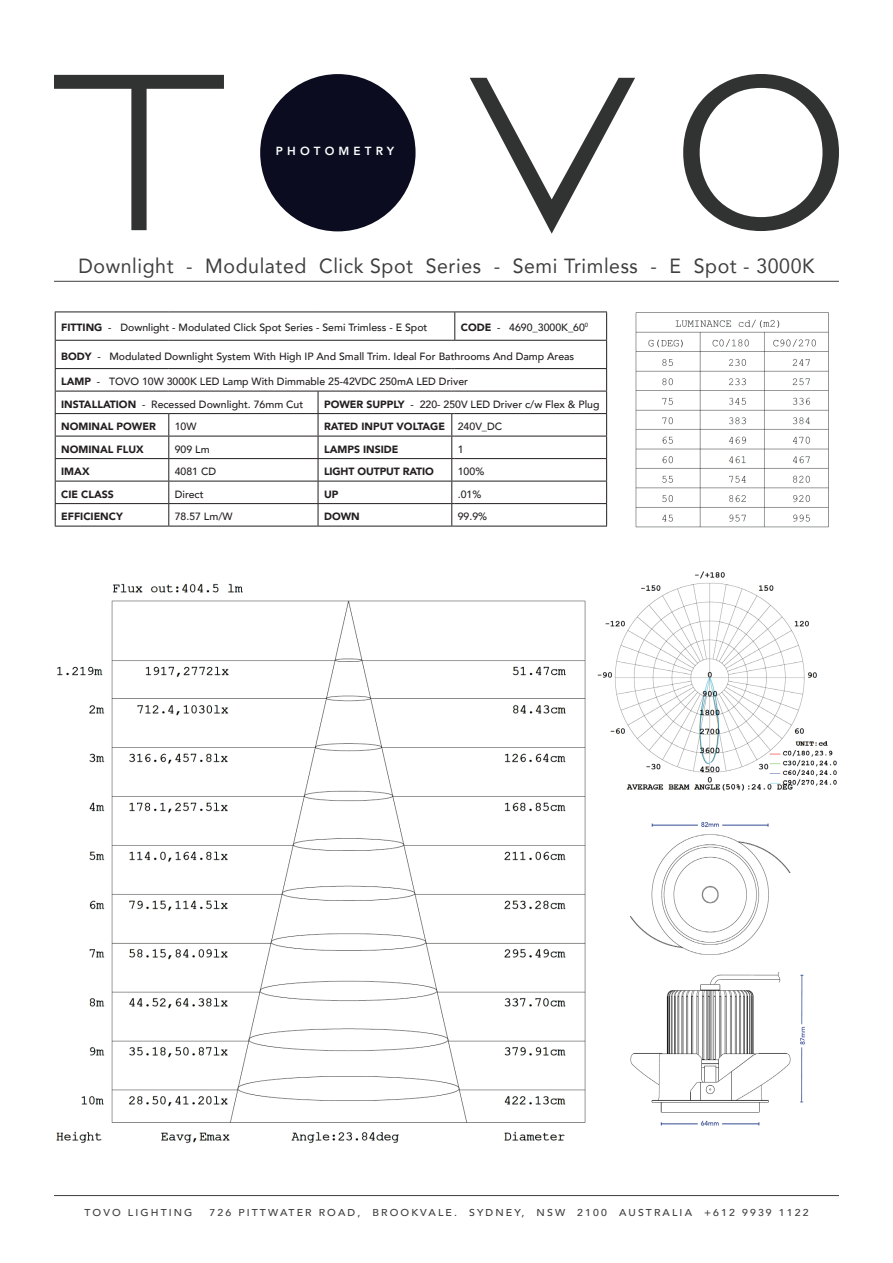
<style>
.page{position:relative;width:893px;height:1263px;background:#fff}
.page>*{position:absolute;margin:0;border:0;box-sizing:border-box;transform-origin:0 0}
.t1{font:20.4px "Avenir";letter-spacing:.03em;color:#3e3e3f;scale:.95 1}
.t2{font:800 11.7px "Avenir";letter-spacing:.35em;color:#fdfefe}
.t3{font:500 10.5px/22.5px "Avenir";color:#231f20}
.t4{font:900 10.5px "Avenir";color:#231f20}
.t5{font:500 10.05px "Avenir";letter-spacing:.2em;color:#3e3e3f;scale:1.05 1}
.s1{font-weight:900}
.s2{font-weight:500}
</style>
<div class="page">
<svg style="left:54px;top:75px;width:170px;height:155px"></svg>
<svg style="left:470px;top:78px;width:165px;height:156px"></svg>
<svg style="left:683px;top:74px;width:156px;height:157px"></svg>
<div style="left:260px;top:74px;width:156px;height:157px;background:#0b0c20;border-radius:50%"></div>
<hr style="left:54px;top:1195px;width:785px;height:1px;background:#3e3e3f">
<hr style="left:54px;top:281px;width:785px;height:1px;background:#3e3e3f">
<hr style="left:55px;top:312px;width:114px;height:1px;background:#231f20">
<hr style="left:169px;top:312px;width:149px;height:1px;background:#231f20">
<hr style="left:318px;top:312px;width:134px;height:1px;background:#231f20">
<hr style="left:455px;top:312px;width:152px;height:1px;background:#231f20">
<hr style="left:55px;top:340px;width:114px;height:1px;background:#231f20">
<hr style="left:169px;top:340px;width:149px;height:1px;background:#231f20">
<hr style="left:318px;top:340px;width:134px;height:1px;background:#231f20">
<svg style="left:452px;top:312px;width:3px;height:29px"></svg>
<hr style="left:455px;top:340px;width:152px;height:1px;background:#231f20">
<hr style="left:55px;top:368px;width:114px;height:1px;background:#231f20">
<hr style="left:169px;top:368px;width:149px;height:1px;background:#231f20">
<hr style="left:318px;top:368px;width:134px;height:1px;background:#231f20">
<hr style="left:455px;top:368px;width:152px;height:1px;background:#231f20">
<hr style="left:55px;top:391px;width:114px;height:1px;background:#231f20">
<hr style="left:169px;top:391px;width:149px;height:1px;background:#231f20">
<hr style="left:318px;top:391px;width:134px;height:1px;background:#231f20">
<hr style="left:455px;top:391px;width:152px;height:1px;background:#231f20">
<hr style="left:55px;top:413px;width:114px;height:1px;background:#231f20">
<hr style="left:169px;top:413px;width:149px;height:1px;background:#231f20">
<hr style="left:318px;top:413px;width:134px;height:1px;background:#231f20">
<hr style="left:455px;top:413px;width:152px;height:1px;background:#231f20">
<hr style="left:55px;top:436px;width:114px;height:1px;background:#231f20">
<hr style="left:169px;top:436px;width:149px;height:1px;background:#231f20">
<hr style="left:318px;top:436px;width:134px;height:1px;background:#231f20">
<hr style="left:455px;top:436px;width:152px;height:1px;background:#231f20">
<hr style="left:55px;top:458px;width:114px;height:1px;background:#231f20">
<hr style="left:169px;top:458px;width:149px;height:1px;background:#231f20">
<hr style="left:318px;top:458px;width:134px;height:1px;background:#231f20">
<hr style="left:455px;top:458px;width:152px;height:1px;background:#231f20">
<hr style="left:55px;top:481px;width:114px;height:1px;background:#231f20">
<hr style="left:169px;top:481px;width:149px;height:1px;background:#231f20">
<hr style="left:318px;top:481px;width:134px;height:1px;background:#231f20">
<hr style="left:455px;top:481px;width:152px;height:1px;background:#231f20">
<hr style="left:55px;top:503px;width:114px;height:1px;background:#231f20">
<svg style="left:55px;top:312px;width:1px;height:214px"></svg>
<hr style="left:169px;top:503px;width:149px;height:1px;background:#231f20">
<svg style="left:168px;top:414px;width:1px;height:112px"></svg>
<hr style="left:318px;top:503px;width:134px;height:1px;background:#231f20">
<svg style="left:318px;top:391px;width:1px;height:135px"></svg>
<hr style="left:455px;top:503px;width:152px;height:1px;background:#231f20">
<svg style="left:606px;top:312px;width:1px;height:214px"></svg>
<hr style="left:55px;top:526px;width:114px;height:1px;background:#231f20">
<hr style="left:169px;top:526px;width:149px;height:1px;background:#231f20">
<hr style="left:318px;top:526px;width:134px;height:1px;background:#231f20">
<svg style="left:451px;top:413px;width:4px;height:114px"></svg>
<hr style="left:455px;top:526px;width:152px;height:1px;background:#231f20">
<img style="left:630px;top:822px;width:175px;height:304px">
<img style="left:635px;top:312px;width:194px;height:216px">
<img style="left:56px;top:583px;width:530px;height:560px">
<img style="left:597px;top:571px;width:240px;height:220px">
<p class="t2" style="left:276px;top:142px;width:120px">PHOTOMETRY</p>
<h1 class="t1" style="left:79px;top:250px;width:776px">Downlight - Modulated Click Spot Series - Semi Trimless - E Spot - 3000K</h1>
<p class="t3" style="left:61px;top:316px;width:368px"><span class="s1">FITTING</span> - Downlight - Modulated Click Spot Series - Semi Trimless - E Spot</p>
<p class="t3" style="left:461px;top:316px;width:129px"><span class="s1">CODE</span> - 4690_3000K_60<sup>0</sup></p>
<p class="t3" style="left:61px;top:344px;width:515px"><span class="s1">BODY</span> - Modulated Downlight System With High IP And Small Trim. Ideal For Bathrooms And Damp Areas</p>
<p class="t3" style="left:61px;top:370px;width:408px"><span class="s1">LAMP</span> - TOVO 10W 3000K LED Lamp With Dimmable 25-42VDC 250mA LED Driver<br><span class="s1">INSTALLATION</span> - Recessed Downlight. 76mm Cut</p>
<p class="t3" style="left:324px;top:392px;width:277px"><span class="s1">POWER SUPPLY</span> - 220- 250V LED Driver c/w Flex &amp; Plug</p>
<p class="t4" style="left:61px;top:417px;width:96px">NOMINAL POWER</p>
<p class="t3" style="left:175px;top:415px;width:23px">10W</p>
<p class="t4" style="left:324px;top:417px;width:180px">RATED INPUT VOLTAGE <span class="s2">240V_DC</span></p>
<p class="t4" style="left:61px;top:440px;width:84px">NOMINAL FLUX</p>
<p class="t3" style="left:175px;top:437px;width:36px">909 Lm</p>
<p class="t4" style="left:324px;top:440px;width:76px">LAMPS INSIDE</p>
<p class="t3" style="left:458px;top:437px;width:7px">1</p>
<p class="t4" style="left:61px;top:462px;width:30px">IMAX</p>
<p class="t3" style="left:175px;top:460px;width:43px">4081 CD</p>
<p class="t4" style="left:324px;top:462px;width:111px">LIGHT OUTPUT RATIO</p>
<p class="t3" style="left:458px;top:460px;width:28px">100%</p>
<p class="t4" style="left:61px;top:485px;width:54px">CIE CLASS</p>
<p class="t3" style="left:175px;top:482px;width:30px">Direct</p>
<p class="t4" style="left:324px;top:485px;width:16px">UP</p>
<p class="t3" style="left:458px;top:482px;width:25px">.01%</p>
<p class="t4" style="left:61px;top:507px;width:63px">EFFICIENCY</p>
<p class="t3" style="left:175px;top:505px;width:59px">78.57 Lm/W</p>
<p class="t4" style="left:324px;top:507px;width:37px">DOWN</p>
<p class="t3" style="left:458px;top:505px;width:31px">99.9%</p>
<p class="t5" style="left:84px;top:1204px;width:104px">TOVO LIGHTING</p>
<p class="t5" style="left:210px;top:1204px;width:572px">726 PITTWATER ROAD, BROOKVALE. SYDNEY, NSW 2100 AUSTRALIA +612 9939 1122</p>
</div>
